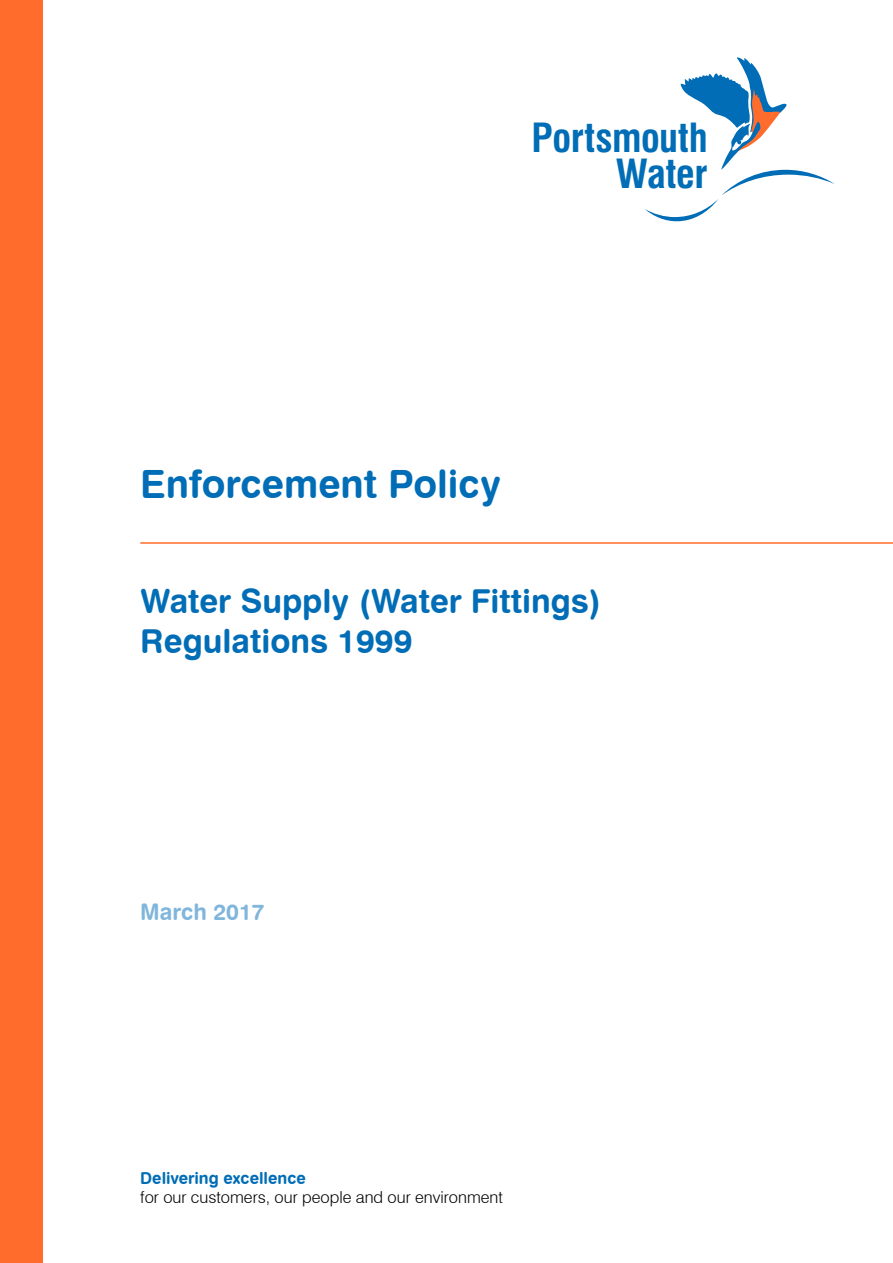
<style>
.page{position:relative;width:893px;height:1263px;background:#fff}
.page>*{position:absolute;margin:0;border:0;box-sizing:border-box;transform-origin:0 0}
.t1{font:700 condensed 39.15px/35.8px "Swiss 721 BT";letter-spacing:-.01em;color:#006db6;text-align:right}
.t2{font:39px "Swiss 721 BT Bold Rounded";color:#006db6}
.t3{font:33px/39.6px "Swiss 721 BT Bold Rounded";color:#006db6}
.t4{font:22.5px "Swiss 721 BT Bold Rounded";color:#80b6db}
.t5{font:300 16.5px "Swiss 721 BT";color:#000}
.t6{font:16.5px "Swiss 721 BT Bold Rounded";color:#006db6}
</style>
<div class="page">
<div style="left:0;top:0;width:43px;height:1263px;background:#ff6c2c"></div>
<svg style="left:645px;top:57px;width:190px;height:164px"></svg>
<hr style="left:140px;top:542px;width:753px;height:2px;background:#ff6c2c">
<h1 class="t1" style="left:531px;top:120px;width:178px">Portsmouth<br>Water</h1>
<h2 class="t2" style="left:140px;top:460px;width:362px">Enforcement Policy</h2>
<h3 class="t3" style="left:140px;top:581px;width:462px">Water Supply (Water Fittings)<br>Regulations 1999</h3>
<h3 class="t4" style="left:140px;top:898px;width:126px">March 2017</h3>
<p class="t6" style="left:140px;top:1167px;width:167px">Delivering excellence</p>
<p class="t5" style="left:140px;top:1187px;width:364px">for our customers, our people and our environment</p>
</div>
